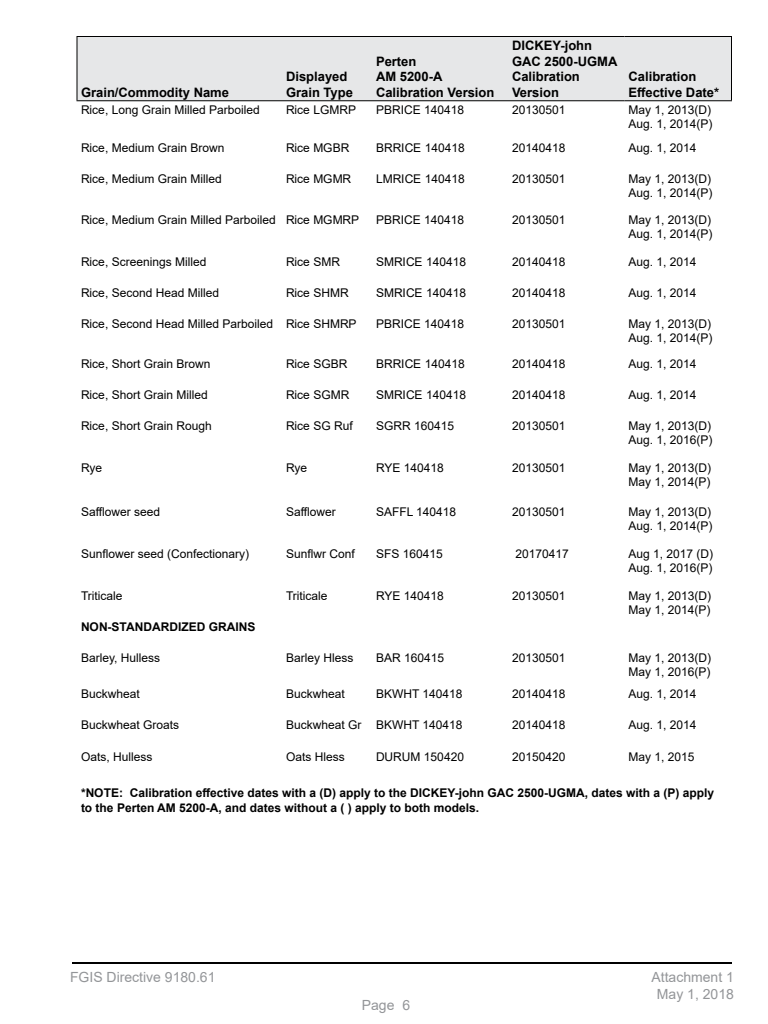
<style>
.page{position:relative;width:768px;height:1024px;background:#fff}
.page>*{position:absolute;margin:0;border:0;box-sizing:border-box;transform-origin:0 0}
.t1{font:14px/16.8px "Arial";color:#939598;text-align:center}
.Table{font:700 13px/15.6px "Arial";color:#000}
.Table-2{font:12px/14.4px "Arial";color:#000}
.Table-3{font:700 12px/14.4px "Arial";color:#000}
</style>
<div class="page">
<hr style="left:72px;top:962px;width:660px;height:2px;background:#000">
<div style="left:78px;top:37px;width:653px;height:63px;background:#e6e7e8"></div>
<hr style="left:76px;top:36px;width:206px;height:1px;background:#000">
<hr style="left:76px;top:37px;width:2px;height:63px;background:#000">
<hr style="left:282px;top:36px;width:90px;height:1px;background:#000">
<hr style="left:372px;top:36px;width:136px;height:1px;background:#000">
<hr style="left:508px;top:36px;width:116px;height:1px;background:#000">
<hr style="left:624px;top:36px;width:108px;height:1px;background:#000">
<hr style="left:731px;top:37px;width:1px;height:63px;background:#000">
<hr style="left:76px;top:100px;width:206px;height:1px;background:#000">
<hr style="left:282px;top:100px;width:90px;height:1px;background:#000">
<hr style="left:372px;top:100px;width:136px;height:1px;background:#000">
<hr style="left:508px;top:100px;width:116px;height:1px;background:#000">
<hr style="left:624px;top:100px;width:108px;height:1px;background:#000">
<p class="Table" style="left:81px;top:85px;width:150px">Grain/Commodity Name</p>
<p class="Table" style="left:286px;top:69px;width:68px">Displayed<br>Grain Type</p>
<p class="Table" style="left:376px;top:53px;width:120px">Perten<br>AM 5200-A<br>Calibration Version</p>
<p class="Table" style="left:512px;top:38px;width:107px">DICKEY-john<br>GAC 2500-UGMA<br>Calibration<br>Version</p>
<p class="Table" style="left:628px;top:69px;width:92px">Calibration<br>Effective Date*</p>
<p class="Table-2" style="left:81px;top:103px;width:180px">Rice, Long Grain Milled Parboiled</p>
<p class="Table-2" style="left:286px;top:103px;width:72px">Rice LGMRP</p>
<p class="Table-2" style="left:376px;top:103px;width:90px">PBRICE 140418</p>
<p class="Table-2" style="left:512px;top:103px;width:55px">20130501</p>
<p class="Table-2" style="left:628px;top:103px;width:84px">May 1, 2013(D)</p>
<p class="Table-2" style="left:628px;top:117px;width:86px">Aug. 1, 2014(P)</p>
<p class="Table-2" style="left:81px;top:140px;width:145px">Rice, Medium Grain Brown</p>
<p class="Table-2" style="left:286px;top:140px;width:65px">Rice MGBR</p>
<p class="Table-2" style="left:376px;top:140px;width:90px">BRRICE 140418</p>
<p class="Table-2" style="left:512px;top:140px;width:55px">20140418</p>
<p class="Table-2" style="left:628px;top:140px;width:70px">Aug. 1, 2014</p>
<p class="Table-2" style="left:81px;top:171px;width:142px">Rice, Medium Grain Milled</p>
<p class="Table-2" style="left:286px;top:171px;width:67px">Rice MGMR</p>
<p class="Table-2" style="left:376px;top:171px;width:90px">LMRICE 140418</p>
<p class="Table-2" style="left:512px;top:171px;width:55px">20130501</p>
<p class="Table-2" style="left:628px;top:171px;width:84px">May 1, 2013(D)</p>
<p class="Table-2" style="left:628px;top:186px;width:86px">Aug. 1, 2014(P)</p>
<p class="Table-2" style="left:81px;top:212px;width:196px">Rice, Medium Grain Milled Parboiled</p>
<p class="Table-2" style="left:286px;top:212px;width:75px">Rice MGMRP</p>
<p class="Table-2" style="left:376px;top:212px;width:90px">PBRICE 140418</p>
<p class="Table-2" style="left:512px;top:212px;width:55px">20130501</p>
<p class="Table-2" style="left:628px;top:212px;width:84px">May 1, 2013(D)</p>
<p class="Table-2" style="left:628px;top:226px;width:86px">Aug. 1, 2014(P)</p>
<p class="Table-2" style="left:81px;top:254px;width:127px">Rice, Screenings Milled</p>
<p class="Table-2" style="left:286px;top:254px;width:55px">Rice SMR</p>
<p class="Table-2" style="left:376px;top:254px;width:92px">SMRICE 140418</p>
<p class="Table-2" style="left:512px;top:254px;width:55px">20140418</p>
<p class="Table-2" style="left:628px;top:254px;width:70px">Aug. 1, 2014</p>
<p class="Table-2" style="left:81px;top:285px;width:140px">Rice, Second Head Milled</p>
<p class="Table-2" style="left:286px;top:285px;width:64px">Rice SHMR</p>
<p class="Table-2" style="left:376px;top:285px;width:92px">SMRICE 140418</p>
<p class="Table-2" style="left:512px;top:285px;width:55px">20140418</p>
<p class="Table-2" style="left:628px;top:285px;width:70px">Aug. 1, 2014</p>
<p class="Table-2" style="left:81px;top:316px;width:194px">Rice, Second Head Milled Parboiled</p>
<p class="Table-2" style="left:286px;top:316px;width:72px">Rice SHMRP</p>
<p class="Table-2" style="left:376px;top:316px;width:90px">PBRICE 140418</p>
<p class="Table-2" style="left:512px;top:316px;width:55px">20130501</p>
<p class="Table-2" style="left:628px;top:316px;width:86px">May 1, 2013(D)<br>Aug. 1, 2014(P)</p>
<p class="Table-2" style="left:81px;top:356px;width:131px">Rice, Short Grain Brown</p>
<p class="Table-2" style="left:286px;top:356px;width:63px">Rice SGBR</p>
<p class="Table-2" style="left:376px;top:356px;width:90px">BRRICE 140418</p>
<p class="Table-2" style="left:512px;top:356px;width:55px">20140418</p>
<p class="Table-2" style="left:628px;top:356px;width:70px">Aug. 1, 2014</p>
<p class="Table-2" style="left:81px;top:387px;width:128px">Rice, Short Grain Milled</p>
<p class="Table-2" style="left:286px;top:387px;width:65px">Rice SGMR</p>
<p class="Table-2" style="left:376px;top:387px;width:92px">SMRICE 140418</p>
<p class="Table-2" style="left:512px;top:387px;width:55px">20140418</p>
<p class="Table-2" style="left:628px;top:387px;width:70px">Aug. 1, 2014</p>
<p class="Table-2" style="left:81px;top:418px;width:132px">Rice, Short Grain Rough</p>
<p class="Table-2" style="left:286px;top:418px;width:68px">Rice SG Ruf</p>
<p class="Table-2" style="left:376px;top:418px;width:80px">SGRR 160415</p>
<p class="Table-2" style="left:512px;top:418px;width:55px">20130501</p>
<p class="Table-2" style="left:628px;top:418px;width:86px">May 1, 2013(D)<br>Aug. 1, 2016(P)</p>
<p class="Table-2" style="left:81px;top:460px;width:23px">Rye</p>
<p class="Table-2" style="left:286px;top:460px;width:23px">Rye</p>
<p class="Table-2" style="left:376px;top:460px;width:69px">RYE 140418</p>
<p class="Table-2" style="left:512px;top:460px;width:55px">20130501</p>
<p class="Table-2" style="left:628px;top:460px;width:84px">May 1, 2013(D)<br>May 1, 2014(P)</p>
<p class="Table-2" style="left:81px;top:504px;width:81px">Safflower seed</p>
<p class="Table-2" style="left:286px;top:504px;width:51px">Safflower</p>
<p class="Table-2" style="left:376px;top:504px;width:82px">SAFFL 140418</p>
<p class="Table-2" style="left:512px;top:504px;width:55px">20130501</p>
<p class="Table-2" style="left:628px;top:504px;width:86px">May 1, 2013(D)<br>Aug. 1, 2014(P)</p>
<p class="Table-2" style="left:81px;top:546px;width:170px">Sunflower seed (Confectionary)</p>
<p class="Table-2" style="left:286px;top:546px;width:70px">Sunflwr Conf</p>
<p class="Table-2" style="left:376px;top:546px;width:68px">SFS 160415</p>
<p class="Table-2" style="left:515px;top:546px;width:55px">20170417</p>
<p class="Table-2" style="left:628px;top:546px;width:86px">Aug 1, 2017 (D)<br>Aug. 1, 2016(P)</p>
<p class="Table-2" style="left:81px;top:588px;width:43px">Triticale</p>
<p class="Table-2" style="left:286px;top:588px;width:43px">Triticale</p>
<p class="Table-2" style="left:376px;top:588px;width:69px">RYE 140418</p>
<p class="Table-2" style="left:512px;top:588px;width:55px">20130501</p>
<p class="Table-2" style="left:628px;top:588px;width:84px">May 1, 2013(D)<br>May 1, 2014(P)</p>
<p class="Table-3" style="left:81px;top:619px;width:176px">NON-STANDARDIZED GRAINS</p>
<p class="Table-2" style="left:81px;top:650px;width:81px">Barley, Hulless</p>
<p class="Table-2" style="left:286px;top:650px;width:69px">Barley Hless</p>
<p class="Table-2" style="left:376px;top:650px;width:70px">BAR 160415</p>
<p class="Table-2" style="left:512px;top:650px;width:55px">20130501</p>
<p class="Table-2" style="left:628px;top:650px;width:84px">May 1, 2013(D)<br>May 1, 2016(P)</p>
<p class="Table-2" style="left:81px;top:687px;width:60px">Buckwheat</p>
<p class="Table-2" style="left:286px;top:687px;width:60px">Buckwheat</p>
<p class="Table-2" style="left:376px;top:687px;width:88px">BKWHT 140418</p>
<p class="Table-2" style="left:512px;top:687px;width:55px">20140418</p>
<p class="Table-2" style="left:628px;top:687px;width:70px">Aug. 1, 2014</p>
<p class="Table-2" style="left:81px;top:718px;width:100px">Buckwheat Groats</p>
<p class="Table-2" style="left:286px;top:718px;width:77px">Buckwheat Gr</p>
<p class="Table-2" style="left:376px;top:718px;width:88px">BKWHT 140418</p>
<p class="Table-2" style="left:512px;top:718px;width:55px">20140418</p>
<p class="Table-2" style="left:628px;top:718px;width:70px">Aug. 1, 2014</p>
<p class="Table-2" style="left:81px;top:749px;width:73px">Oats, Hulless</p>
<p class="Table-2" style="left:286px;top:749px;width:60px">Oats Hless</p>
<p class="Table-2" style="left:376px;top:749px;width:90px">DURUM 150420</p>
<p class="Table-2" style="left:512px;top:749px;width:55px">20150420</p>
<p class="Table-2" style="left:628px;top:749px;width:68px">May 1, 2015</p>
<p class="Table-3" style="left:81px;top:786px;width:635px">*NOTE: Calibration effective dates with a (D) apply to the DICKEY-john GAC 2500-UGMA, dates with a (P) apply to the Perten AM 5200-A, and dates without a ( ) apply to both models.</p>
<p class="t1" style="left:70px;top:969px;width:147px">FGIS Directive 9180.61</p>
<p class="t1" style="left:652px;top:969px;width:84px">Attachment 1<br>May 1, 2018</p>
<p class="t1" style="left:362px;top:997px;width:50px">Page 6</p>
</div>
